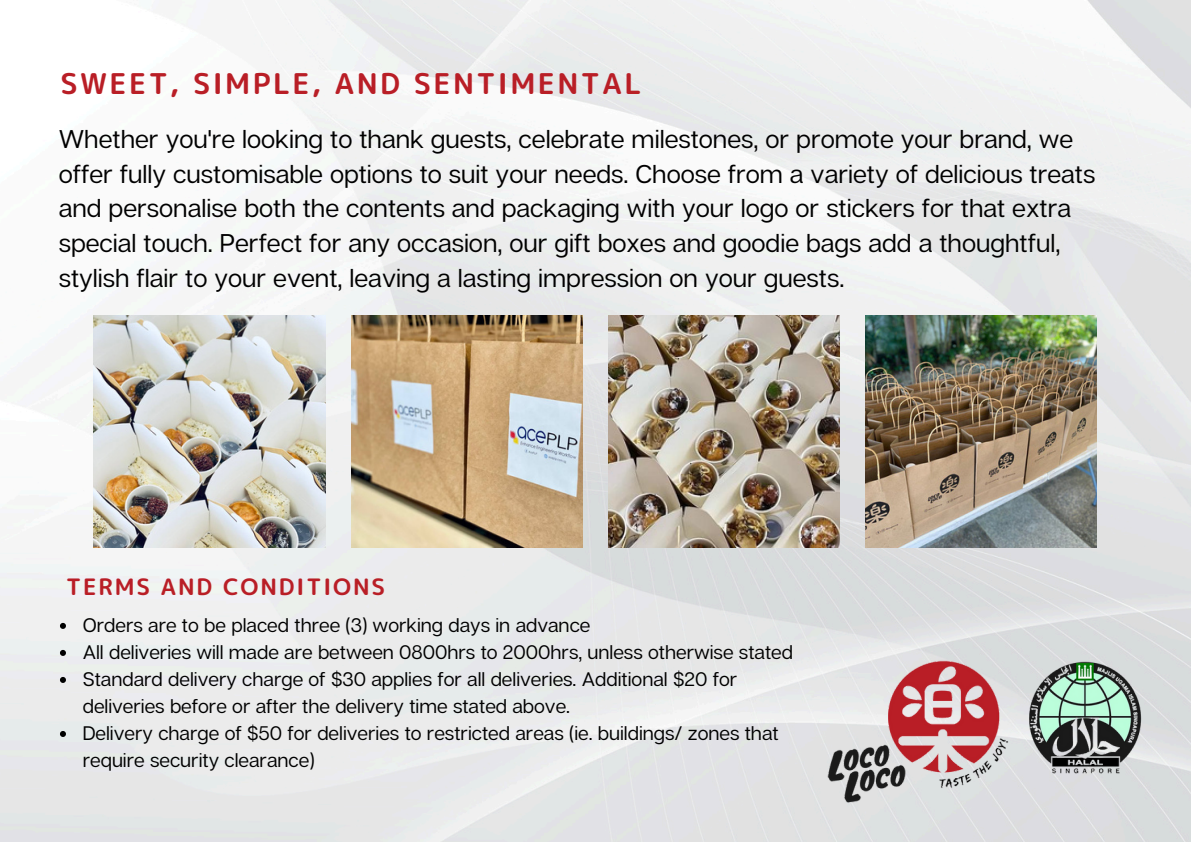
<style>
.page{position:relative;width:1191px;height:842px;background:#fff}
.page>*{position:absolute;margin:0;border:0;box-sizing:border-box;transform-origin:0 0}
.t1{font:28.6px "rounded mplus 1 p bold";letter-spacing:.085em;color:#b91e26}
.t2{font:25.6px/34.8px "Articulat CF";color:#000}
.t3{font:22.6px "rounded mplus 1 p bold";letter-spacing:.085em;color:#b91e26}
.t4{font:19.6px/27px "Articulat CF";color:#000}
</style>
<div class="page">
<img style="left:0;top:0;width:1191px;height:841px">
<img style="left:94px;top:316px;width:231px;height:231px">
<img style="left:351px;top:316px;width:232px;height:231px">
<img style="left:608px;top:316px;width:232px;height:231px">
<img style="left:865px;top:316px;width:232px;height:231px">
<img style="left:1031px;top:647px;width:127px;height:137px">
<img style="left:815px;top:626px;width:216px;height:215px">
<svg style="left:60px;top:623px;width:6px;height:6px"></svg>
<svg style="left:60px;top:650px;width:6px;height:6px"></svg>
<svg style="left:60px;top:677px;width:6px;height:6px"></svg>
<svg style="left:60px;top:731px;width:6px;height:6px"></svg>
<p class="t1" style="left:60px;top:63px;width:583px">SWEET, SIMPLE, AND SENTIMENTAL</p>
<p class="t2" style="left:59px;top:121px;width:1038px">Whether you're looking to thank guests, celebrate milestones, or promote your brand, we offer fully customisable options to suit your needs. Choose from a variety of delicious treats and personalise both the contents and packaging with your logo or stickers for that extra special touch. Perfect for any occasion, our gift boxes and goodie bags add a thoughtful, stylish flair to your event, leaving a lasting impression on your guests.</p>
<p class="t3" style="left:66px;top:571px;width:321px">TERMS AND CONDITIONS</p>
<h3 class="t4" style="left:83px;top:611px;width:509px">Orders are to be placed three (3) working days in advance</h3>
<p class="t4" style="left:83px;top:638px;width:712px">All deliveries will made are between 0800hrs to 2000hrs, unless otherwise stated</p>
<p class="t4" style="left:83px;top:665px;width:656px">Standard delivery charge of $30 applies for all deliveries. Additional $20 for deliveries before or after the delivery time stated above.</p>
<p class="t4" style="left:83px;top:719px;width:697px">Delivery charge of $50 for deliveries to restricted areas (ie. buildings/ zones that require security clearance)</p>
</div>
